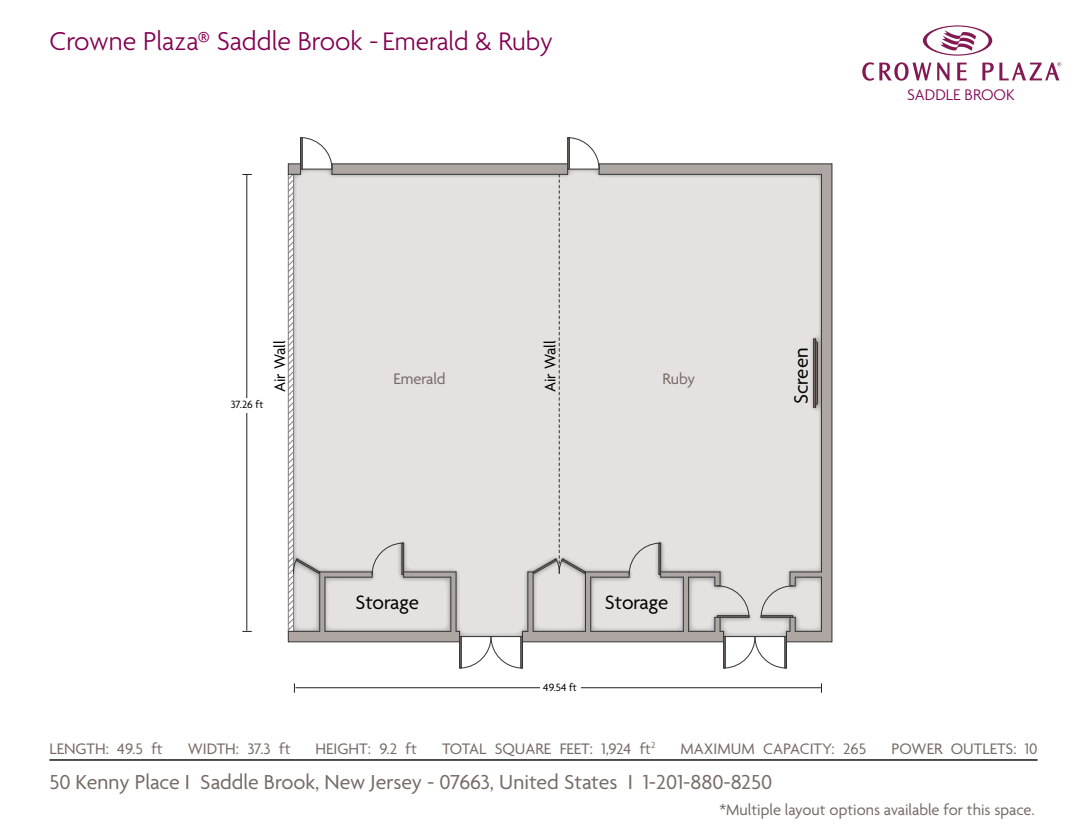
<style>
.page{position:relative;width:1087px;height:840px;background:#fff}
.page>*{position:absolute;margin:0;border:0;box-sizing:border-box;transform-origin:0 0}
.t1{font:300 28px "Agenda";color:#830051}
.t2{font:21.88px "Agenda";color:#766a65}
.t3{font:21px "Agenda";letter-spacing:-.01em;color:#000}
.t4{font:16.62px "Agenda";color:#000}
.t5{font:300 16.62px "Agenda";color:#830051}
.t6{font:16.45px "Agenda";color:#766a65}
.t7{font:15.84px "Arial Narrow";color:#821953}
.t8{font:11.38px "Agenda";color:#000}
.s1{font-size:27.47px}
</style>
<div class="page">
<svg style="left:923px;top:25px;width:69px;height:31px"></svg>
<svg style="left:862px;top:62px;width:69px;height:19px"></svg>
<svg style="left:937px;top:63px;width:12px;height:17px"></svg>
<svg style="left:957px;top:63px;width:9px;height:17px"></svg>
<svg style="left:982px;top:62px;width:79px;height:18px"></svg>
<div style="left:821px;top:165px;width:10px;height:477px;background:#ada6a3"></div>
<hr style="left:821px;top:174px;width:1px;height:398px;background:#333">
<hr style="left:831px;top:164px;width:1px;height:478px;background:#333">
<hr style="left:786px;top:642px;width:46px;height:1px;background:#333">
<hr style="left:599px;top:164px;width:233px;height:1px;background:#333">
<hr style="left:821px;top:577px;width:1px;height:54px;background:#333">
<svg style="left:287px;top:137px;width:534px;height:532px;background:#e0dddc"></svg>
<hr style="left:246px;top:175px;width:1px;height:456px;background:#231f20">
<hr style="left:295px;top:687px;width:526px;height:1px;background:#231f20">
<div style="left:540px;top:681px;width:40px;height:14px;background:#fff"></div>
<div style="left:227px;top:398px;width:40px;height:15px;background:#fff"></div>
<hr style="left:49px;top:759px;width:988px;height:2px;background:#000">
<p class="t1" style="left:49px;top:26px;width:505px">Crowne Plaza® Saddle Brook -<span class="s1">Emerald &amp; Ruby</span></p>
<p class="t8" style="left:231px;top:399px;width:34px">37.26 ft</p>
<p class="t4" style="left:271px;top:392px;width:54px;rotate:-90deg">Air Wall</p>
<p class="t4" style="left:541px;top:392px;width:54px;rotate:-90deg">Air Wall</p>
<p class="t6" style="left:393px;top:370px;width:54px">Emerald</p>
<p class="t6" style="left:662px;top:370px;width:34px">Ruby</p>
<p class="t3" style="left:355px;top:591px;width:65px">Storage</p>
<p class="t3" style="left:605px;top:591px;width:65px">Storage</p>
<p class="t8" style="left:543px;top:681px;width:35px">49.54 ft</p>
<p class="t7" style="left:894px;top:83px;width:132px">HOTELS &amp; RESORTS</p>
<p class="t5" style="left:907px;top:86px;width:109px">SADDLE BROOK</p>
<p class="t3" style="left:790px;top:404px;width:58px;rotate:-90deg">Screen</p>
<p class="t6" style="left:49px;top:740px;width:115px">LENGTH: 49.5 ft</p>
<p class="t6" style="left:188px;top:740px;width:104px">WIDTH: 37.3 ft</p>
<p class="t6" style="left:316px;top:740px;width:103px">HEIGHT: 9.2 ft</p>
<p class="t6" style="left:442px;top:740px;width:215px">TOTAL SQUARE FEET: 1,924 ft<sup>2</sup></p>
<p class="t6" style="left:680px;top:740px;width:187px">MAXIMUM CAPACITY: 265</p>
<p class="t6" style="left:891px;top:740px;width:148px">POWER OUTLETS: 10</p>
<h2 class="t2" style="left:49px;top:770px;width:724px">50 Kenny Place I Saddle Brook, New Jersey - 07663, United States I 1-201-880-8250</h2>
<p class="t6" style="left:719px;top:801px;width:317px">*Multiple layout options available for this space.</p>
</div>
